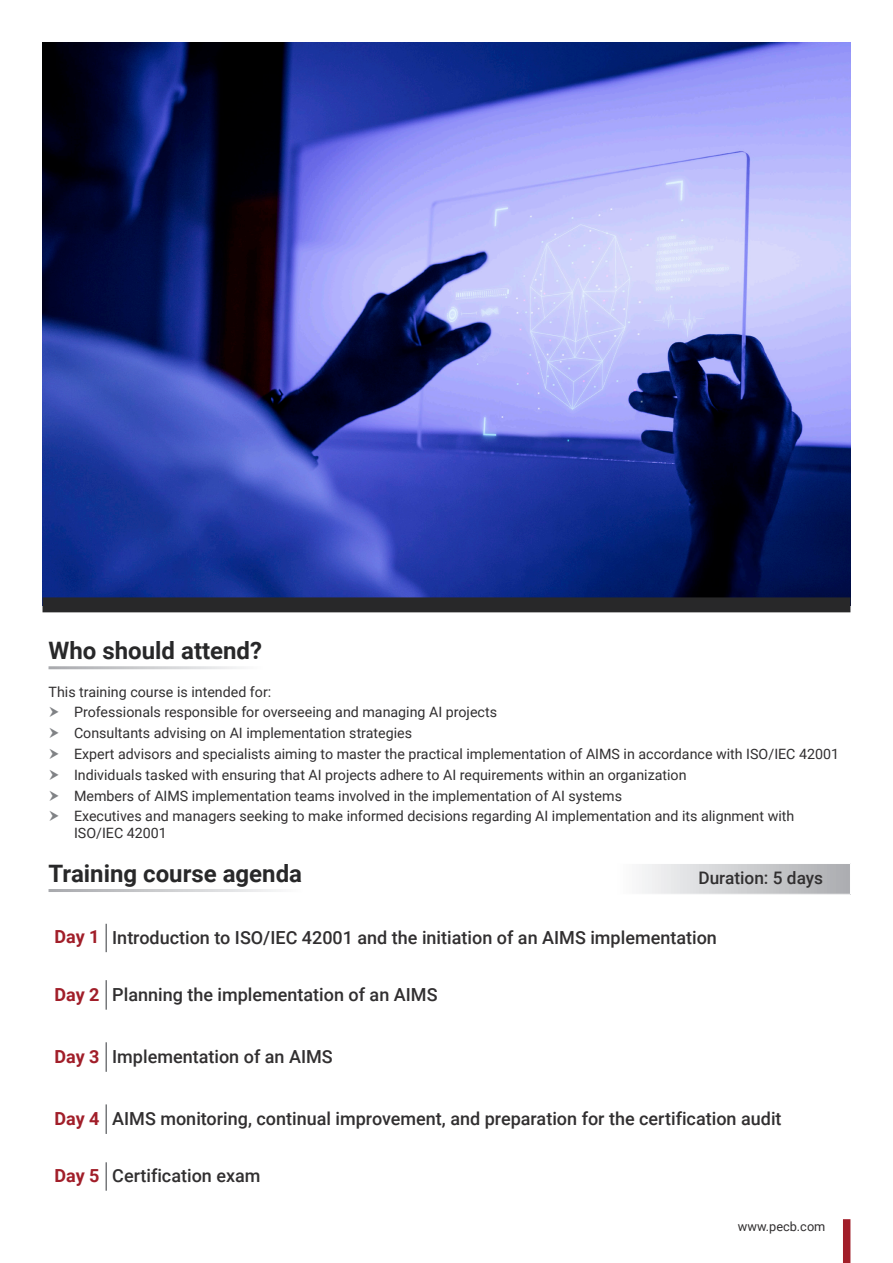
<style>
.page{position:relative;width:893px;height:1263px;background:#fff}
.page>*{position:absolute;margin:0;border:0;box-sizing:border-box;transform-origin:0 0}
.t1{font:700 24px "Roboto";color:#282829}
.t2{font:500 18px "Roboto";color:#312f30}
.t3{font:700 18px "Roboto";letter-spacing:-.005em;color:#a11e29}
.t4{font:500 17.25px "Roboto";color:#312f30}
.t5{font:14.25px/16.5px "Roboto";color:#312f30}
.Bullet_Points{font:12.75px "Roboto";color:#312f30}
</style>
<div class="page">
<img style="left:43px;top:43px;width:807px;height:554px">
<div style="left:43px;top:597px;width:807px;height:15px;background:#282829"></div>
<svg style="left:642px;top:864px;width:208px;height:30px;background:#cecfd2"></svg>
<hr style="left:105px;top:924px;width:2px;height:28px;background:#76787b">
<hr style="left:105px;top:980px;width:2px;height:30px;background:#76787b">
<hr style="left:105px;top:1042px;width:2px;height:30px;background:#76787b">
<hr style="left:105px;top:1104px;width:2px;height:30px;background:#76787b">
<hr style="left:105px;top:1162px;width:2px;height:29px;background:#76787b">
<div style="left:843px;top:1219px;width:7px;height:44px;background:#a11e29"></div>
<p class="t1" style="left:49px;top:633px;width:215px">Who should attend?</p>
<p class="t5" style="left:49px;top:683px;width:224px">This training course is intended for:</p>
<p class="t5" style="left:74px;top:704px;width:424px">Professionals responsible for overseeing and managing AI projects</p>
<p class="t5" style="left:74px;top:724px;width:340px">Consultants advising on AI implementation strategies</p>
<p class="t5" style="left:74px;top:745px;width:767px">Expert advisors and specialists aiming to master the practical implementation of AIMS in accordance with ISO/IEC 42001</p>
<p class="t5" style="left:74px;top:766px;width:614px">Individuals tasked with ensuring that AI projects adhere to AI requirements within an organization</p>
<p class="t5" style="left:74px;top:787px;width:549px">Members of AIMS implementation teams involved in the implementation of AI systems</p>
<p class="t5" style="left:74px;top:807px;width:722px">Executives and managers seeking to make informed decisions regarding AI implementation and its alignment with<br>ISO/IEC 42001</p>
<p class="t1" style="left:49px;top:856px;width:255px">Training course agenda</p>
<p class="t4" style="left:698px;top:866px;width:126px">Duration: 5 days</p>
<p class="t3" style="left:55px;top:924px;width:47px">Day 1</p>
<p class="t2" style="left:112px;top:925px;width:606px">Introduction to ISO/IEC 42001 and the initiation of an AIMS implementation</p>
<p class="t3" style="left:55px;top:982px;width:47px">Day 2</p>
<p class="t2" style="left:112px;top:981px;width:327px">Planning the implementation of an AIMS</p>
<p class="t3" style="left:55px;top:1044px;width:47px">Day 3</p>
<p class="t2" style="left:112px;top:1044px;width:222px">Implementation of an AIMS</p>
<p class="t3" style="left:55px;top:1106px;width:47px">Day 4</p>
<p class="t2" style="left:112px;top:1106px;width:671px">AIMS monitoring, continual improvement, and preparation for the certification audit</p>
<p class="t3" style="left:55px;top:1163px;width:47px">Day 5</p>
<p class="t2" style="left:112px;top:1163px;width:150px">Certification exam</p>
<p class="Bullet_Points" style="left:738px;top:1218px;width:89px">www.pecb.com</p>
</div>
